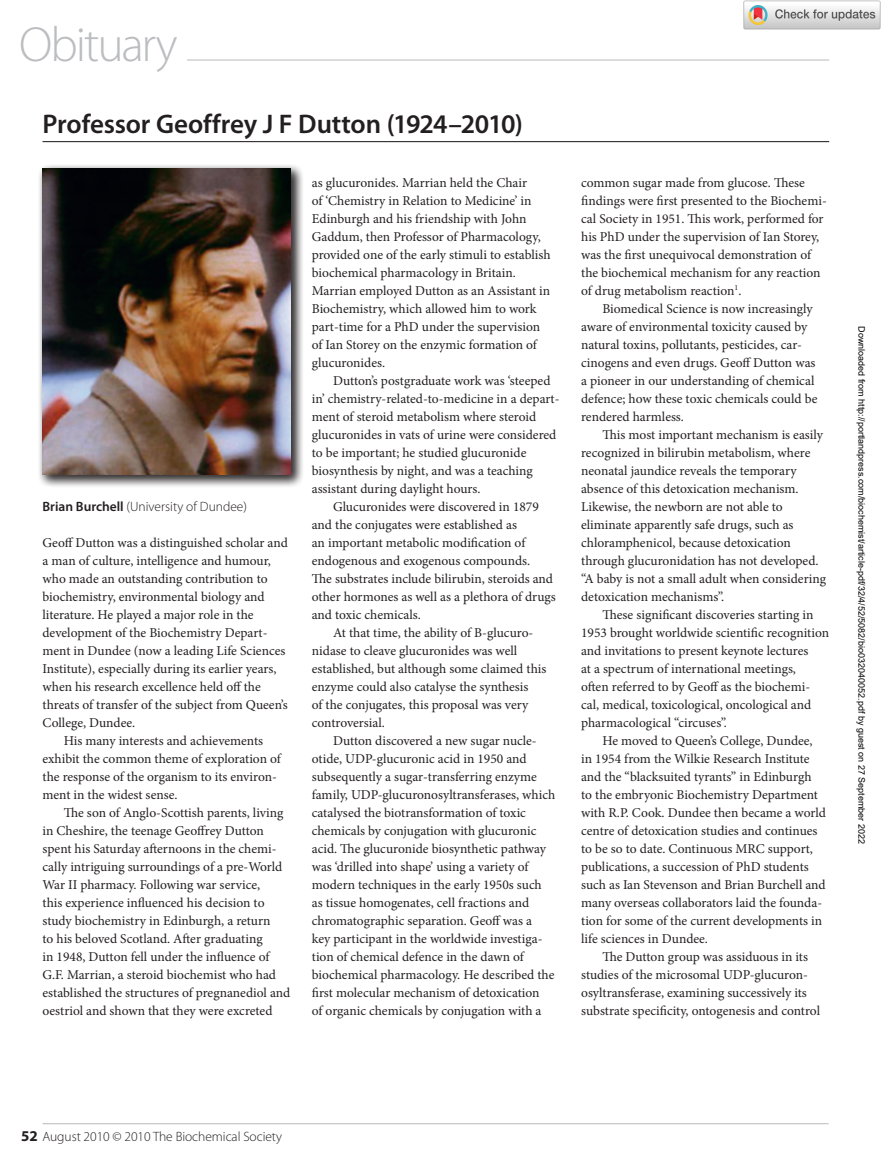
<style>
.page{position:relative;width:893px;height:1170px;background:#fff}
.page>*{position:absolute;margin:0;border:0;box-sizing:border-box;transform-origin:0 0}
.t1{font:300 49.5px "Myriad Pro";letter-spacing:-.04em;color:#bcbdc0}
.Obituary_Title{font:600 27px "Myriad Pro";letter-spacing:-.005em;color:#231f20}
.t2{font:700 15px "Myriad Pro";color:#231f20}
.Obit_Body_Text{font:13.5px/18px "Minion Pro";color:#231f20}
.Obit_First_Para{font:13.5px/18px "Minion Pro";color:#231f20}
.Copyright{font:300 13.5px "Myriad Pro";letter-spacing:-.005em;color:#231f20}
.Author{font:300 13.5px "Myriad Pro";color:#231f20}
.t3{font:9px "Arial";color:#000}
.s1{font-weight:600}
</style>
<div class="page">
<hr style="left:43px;top:1123px;width:786px;height:1px;background:#bcbdc0">
<hr style="left:187px;top:59px;width:642px;height:2px;background:#bcbdc0">
<hr style="left:43px;top:141px;width:786px;height:1px;background:#231f20">
<div style="left:37px;top:163px;width:266px;height:324px;background:#231f20;opacity:.75"></div>
<img style="left:43px;top:169px;width:247px;height:306px">
<img style="left:743px;top:0;width:138px;height:30px">
<p class="t1" style="left:19px;top:14px;width:160px">Obituary</p>
<p class="Obituary_Title" style="left:43px;top:106px;width:482px">Professor Geoffrey J F Dutton (1924–2010)</p>
<p class="Author" style="left:43px;top:498px;width:206px"><span class="s1">Brian Burchell</span> (University of Dundee)</p>
<p class="Obit_First_Para" style="left:43px;top:533px;width:247px">Geoff Dutton was a distinguished scholar and a man of culture, intelligence and humour, who made an outstanding contribution to biochemistry, environmental biology and literature. He played a major role in the development of the Biochemistry Depart&shy;ment in Dundee (now a leading Life Sciences Institute), especially during its earlier years, when his research excellence held off the threats of transfer of the subject from Queen’s College, Dundee.</p>
<p class="Obit_Body_Text" style="left:43px;top:731px;width:240px;text-indent:21px">His many interests and achievements exhibit the common theme of exploration of the response of the organism to its environ&shy;ment in the widest sense.</p>
<p class="Obit_Body_Text" style="left:43px;top:803px;width:249px;text-indent:21px">The son of Anglo-Scottish parents, living in Cheshire, the teenage Geoffrey Dutton spent his Saturday afternoons in the chemi&shy;cally intriguing surroundings of a pre-World War II pharmacy. Following war service,<br>this experience influenced his decision to study biochemistry in Edinburgh, a return<br>to his beloved Scotland. After graduating<br>in 1948, Dutton fell under the influence of G.F. Marrian, a steroid biochemist who had established the structures of pregnanediol and oestriol and shown that they were excreted</p>
<p class="Obit_Body_Text" style="left:312px;top:173px;width:240px">as glucuronides. Marrian held the Chair<br>of ‘Chemistry in Relation to Medicine’ in Edinburgh and his friendship with John Gaddum, then Professor of Pharmacology, provided one of the early stimuli to establish biochemical pharmacology in Britain.<br>Marrian employed Dutton as an Assistant in Biochemistry, which allowed him to work part-time for a PhD under the supervision of Ian Storey on the enzymic formation of glucuronides.</p>
<p class="Obit_Body_Text" style="left:312px;top:371px;width:249px;text-indent:21px">Dutton’s postgraduate work was ‘steeped in’ chemistry-related-to-medicine in a depart&shy;ment of steroid metabolism where steroid glucuronides in vats of urine were considered to be important; he studied glucuronide biosynthesis by night, and was a teaching assistant during daylight hours.</p>
<p class="Obit_Body_Text" style="left:312px;top:497px;width:245px;text-indent:21px">Glucuronides were discovered in 1879 and the conjugates were established as<br>an important metabolic modification of endogenous and exogenous compounds.<br>The substrates include bilirubin, steroids and other hormones as well as a plethora of drugs and toxic chemicals.</p>
<p class="Obit_Body_Text" style="left:312px;top:623px;width:236px;text-indent:21px">At that time, the ability of B-glucuro&shy;nidase to cleave glucuronides was well established, but although some claimed this enzyme could also catalyse the synthesis<br>of the conjugates, this proposal was very controversial.</p>
<p class="Obit_Body_Text" style="left:312px;top:731px;width:245px;text-indent:21px">Dutton discovered a new sugar nucle&shy;otide, UDP‑glucuronic acid in 1950 and subsequently a sugar‑transferring enzyme family, UDP-glucuronosyltransferases, which catalysed the biotransformation of toxic chemicals by conjugation with glucuronic acid. The glucuronide biosynthetic pathway was ‘drilled into shape’ using a variety of modern techniques in the early 1950s such as tissue homogenates, cell fractions and chromatographic separation. Geoff was a<br>key participant in the worldwide investiga&shy;tion of chemical defence in the dawn of biochemical pharmacology. He described the first molecular mechanism of detoxication<br>of organic chemicals by conjugation with a</p>
<p class="Obit_Body_Text" style="left:581px;top:173px;width:247px">common sugar made from glucose. These findings were first presented to the Biochemi&shy;cal Society in 1951. This work, performed for his PhD under the supervision of Ian Storey, was the first unequivocal demonstration of the biochemical mechanism for any reaction of drug metabolism reaction<sup>1</sup>.</p>
<p class="Obit_Body_Text" style="left:581px;top:299px;width:238px;text-indent:21px">Biomedical Science is now increasingly aware of environmental toxicity caused by natural toxins, pollutants, pesticides, car&shy;cinogens and even drugs. Geoff Dutton was a pioneer in our understanding of chemical defence; how these toxic chemicals could be rendered harmless.</p>
<p class="Obit_Body_Text" style="left:581px;top:425px;width:246px;text-indent:21px">This most important mechanism is easily recognized in bilirubin metabolism, where neonatal jaundice reveals the temporary absence of this detoxication mechanism.<br>Likewise, the newborn are not able to eliminate apparently safe drugs, such as chloramphenicol, because detoxication through glucuronidation has not developed. “A baby is not a small adult when considering detoxication mechanisms”.</p>
<p class="Obit_Body_Text" style="left:581px;top:605px;width:250px;text-indent:21px">These significant discoveries starting in 1953 brought worldwide scientific recognition and invitations to present keynote lectures<br>at a spectrum of international meetings,<br>often referred to by Geoff as the biochemi&shy;cal, medical, toxicological, oncological and pharmacological “circuses”.</p>
<p class="Obit_Body_Text" style="left:581px;top:731px;width:246px;text-indent:21px">He moved to Queen’s College, Dundee, in 1954 from the Wilkie Research Institute and the “blacksuited tyrants” in Edinburgh<br>to the embryonic Biochemistry Department with R.P. Cook. Dundee then became a world centre of detoxication studies and continues to be so to date. Continuous MRC support, publications, a succession of PhD students such as Ian Stevenson and Brian Burchell and many overseas collaborators laid the founda&shy;tion for some of the current developments in life sciences in Dundee.</p>
<p class="Obit_Body_Text" style="left:581px;top:947px;width:241px;text-indent:21px">The Dutton group was assiduous in its studies of the microsomal UDP-glucuron&shy;osyltransferase, examining successively its substrate specificity, ontogenesis and control</p>
<p class="t3" style="left:865px;top:326px;width:518px;rotate:90deg">Downloaded from http://portlandpress.com/biochemist/article-pdf/32/4/52/5082/bio032040052.pdf by guest on 27 September 2022</p>
<p class="t2" style="left:21px;top:1126px;width:18px">52</p>
<p class="Copyright" style="left:43px;top:1128px;width:241px">August 2010 © 2010 The Biochemical Society</p>
</div>
